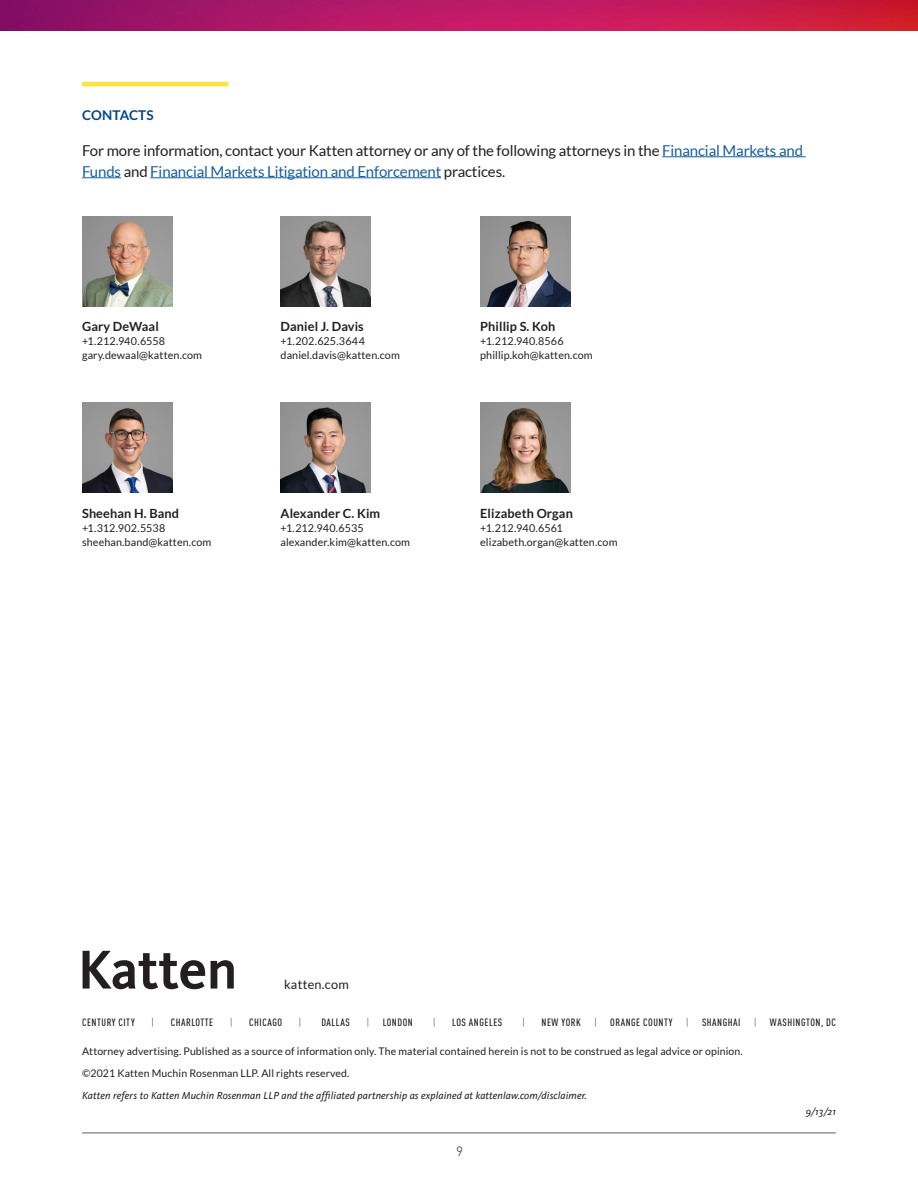
<style>
.page{position:relative;width:918px;height:1188px;background:#fff}
.page>*{position:absolute;margin:0;border:0;box-sizing:border-box;transform-origin:0 0}
.t1{font:15px/21px "Lato";letter-spacing:-.01em;color:#231f20}
.t2{font:700 13.5px "Lato";letter-spacing:.01em;color:#01468c}
.t3{font:13.5px "DINOT";color:#57585a}
.t4{font:700 12.75px "Lato";letter-spacing:.01em;color:#231f20}
.t5{font:12.75px "Lato";letter-spacing:.02em;color:#231f20}
.t6{font:10.8px/14px "Lato";letter-spacing:.01em;color:#231f20}
.t7{font:10.5px "Lato";letter-spacing:.01em;color:#231f20}
.t8{font:italic 10.5px "Kievit";letter-spacing:.01em;color:#231f20}
.t9{font:500 condensed 10.5px "DINOT";letter-spacing:.05em;color:#231f20}
.t10{font:300 condensed 10.5px "DINOT";color:#231f20}
.s1{color:#175d9e}
</style>
<div class="page">
<hr style="left:82px;top:1132px;width:754px;height:2px;background:#91959d">
<img style="left:0;top:0;width:918px;height:30px">
<hr style="left:82px;top:82px;width:146px;height:4px;background:#ffe23a">
<hr style="left:662px;top:156px;width:144px;height:1px;background:#175d9e">
<hr style="left:82px;top:177px;width:39px;height:1px;background:#175d9e">
<hr style="left:150px;top:177px;width:291px;height:1px;background:#175d9e">
<img style="left:281px;top:216px;width:90px;height:90px">
<img style="left:281px;top:403px;width:90px;height:90px">
<img style="left:82px;top:216px;width:90px;height:90px">
<img style="left:82px;top:403px;width:90px;height:90px">
<img style="left:480px;top:216px;width:90px;height:90px">
<img style="left:480px;top:403px;width:90px;height:90px">
<svg style="left:83px;top:951px;width:151px;height:38px"></svg>
<p class="t2" style="left:82px;top:107px;width:73px">CONTACTS</p>
<p class="t1" style="left:82px;top:140px;width:723px">For more information, contact your Katten attorney or any of the following attorneys in the <span class="s1">Financial Markets and<br>Funds</span> and <span class="s1">Financial Markets Litigation and Enforcement</span> practices.</p>
<p class="t4" style="left:82px;top:319px;width:78px">Gary DeWaal</p>
<p class="t6" style="left:82px;top:334px;width:122px">+1.212.940.6558 gary.dewaal@katten.com</p>
<p class="t4" style="left:82px;top:506px;width:98px">Sheehan H. Band</p>
<p class="t6" style="left:82px;top:521px;width:131px">+1.312.902.5538 sheehan.band@katten.com</p>
<p class="t4" style="left:281px;top:319px;width:85px">Daniel J. Davis</p>
<p class="t6" style="left:281px;top:334px;width:121px">+1.202.625.3644 daniel.davis@katten.com</p>
<p class="t4" style="left:281px;top:506px;width:101px">Alexander C. Kim</p>
<p class="t6" style="left:281px;top:521px;width:131px">+1.212.940.6535 alexander.kim@katten.com</p>
<p class="t4" style="left:480px;top:319px;width:77px">Phillip S. Koh</p>
<p class="t6" style="left:480px;top:334px;width:114px">+1.212.940.8566 phillip.koh@katten.com</p>
<p class="t4" style="left:480px;top:506px;width:94px">Elizabeth Organ</p>
<p class="t6" style="left:480px;top:521px;width:139px">+1.212.940.6561 elizabeth.organ@katten.com</p>
<p class="t5" style="left:284px;top:977px;width:66px">katten.com</p>
<p class="t9" style="left:82px;top:1016px;width:54px">CENTURY CITY</p>
<p class="t10" style="left:152px;top:1016px;width:4px">|</p>
<p class="t9" style="left:171px;top:1016px;width:44px">CHARLOTTE</p>
<p class="t10" style="left:230px;top:1016px;width:4px">|</p>
<p class="t9" style="left:249px;top:1016px;width:34px">CHICAGO</p>
<p class="t10" style="left:299px;top:1016px;width:4px">|</p>
<p class="t9" style="left:321px;top:1016px;width:30px">DALLAS</p>
<p class="t10" style="left:367px;top:1016px;width:4px">|</p>
<p class="t9" style="left:383px;top:1016px;width:32px">LONDON</p>
<p class="t10" style="left:433px;top:1016px;width:4px">|</p>
<p class="t9" style="left:452px;top:1016px;width:52px">LOS ANGELES</p>
<p class="t10" style="left:522px;top:1016px;width:4px">|</p>
<p class="t9" style="left:542px;top:1016px;width:41px">NEW YORK</p>
<p class="t10" style="left:594px;top:1016px;width:4px">|</p>
<p class="t9" style="left:610px;top:1016px;width:64px">ORANGE COUNTY</p>
<p class="t10" style="left:686px;top:1016px;width:4px">|</p>
<p class="t9" style="left:702px;top:1016px;width:40px">SHANGHAI</p>
<p class="t10" style="left:754px;top:1016px;width:4px">|</p>
<p class="t9" style="left:770px;top:1016px;width:67px">WASHINGTON, DC</p>
<p class="t7" style="left:82px;top:1046px;width:662px">Attorney advertising. Published as a source of information only. The material contained herein is not to be construed as legal advice or opinion.</p>
<p class="t7" style="left:82px;top:1068px;width:269px">©2021 Katten Muchin Rosenman LLP. All rights reserved.</p>
<p class="t8" style="left:82px;top:1090px;width:506px">Katten refers to Katten Muchin Rosenman LLP and the affiliated partnership as explained at kattenlaw.com/disclaimer.</p>
<p class="t3" style="left:456px;top:1142px;width:9px">9</p>
<p class="t8" style="left:806px;top:1106px;width:32px">9/13/21</p>
</div>
